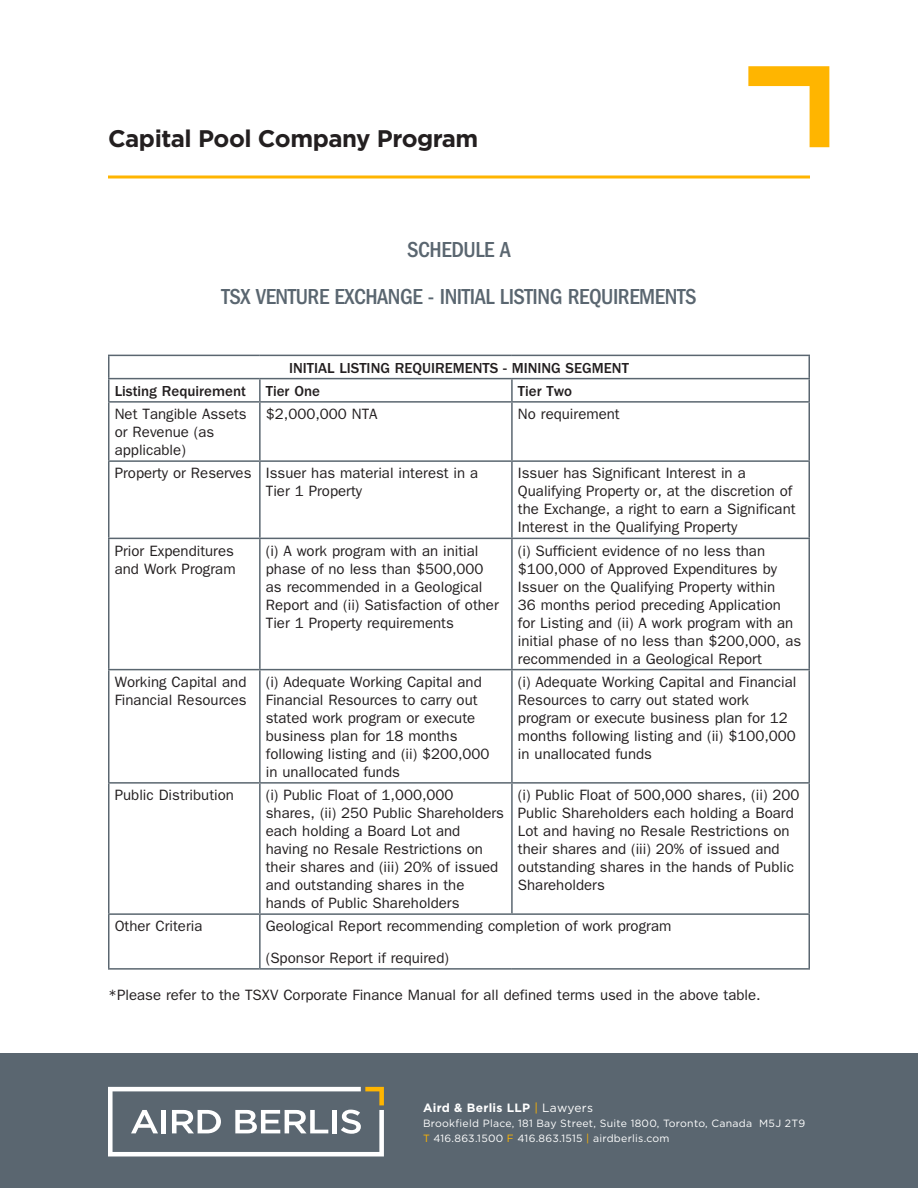
<style>
.page{position:relative;width:918px;height:1188px;background:#fff}
.page>*{position:absolute;margin:0;border:0;box-sizing:border-box;transform-origin:0 0}
.H3__Black_Sub-Tittle{font:700 24px "Gotham";letter-spacing:-.02em;color:#231f20}
.t1{font:500 condensed 22.5px "Franklin Gothic LT";letter-spacing:-.02em;color:#5a6670}
.t2{font:15px/18px "Franklin Gothic LT";color:#231f20}
.t3{font:500 15px "Franklin Gothic LT";color:#231f20}
.t4{font:700 12px "Gotham";letter-spacing:.025em;color:#fff}
.t5{font:10.5px/15px "Gotham";letter-spacing:.025em;color:#fff}
.s1{font-weight:400;color:#ffb500}
.s2{font-weight:400}
.s3{color:#ffb500}
</style>
<div class="page">
<hr style="left:108px;top:176px;width:702px;height:2px;background:#ffb500">
<div style="left:0;top:1053px;width:918px;height:135px;background:#5a6670"></div>
<svg style="left:748px;top:66px;width:81px;height:81px"></svg>
<svg style="left:108px;top:1087px;width:276px;height:69px"></svg>
<hr style="left:108px;top:355px;width:152px;height:1px;background:#5a6670">
<hr style="left:108px;top:356px;width:2px;height:22px;background:#5a6670">
<hr style="left:260px;top:355px;width:252px;height:1px;background:#5a6670">
<hr style="left:512px;top:355px;width:298px;height:1px;background:#5a6670">
<hr style="left:808px;top:356px;width:2px;height:22px;background:#5a6670">
<hr style="left:108px;top:378px;width:152px;height:1px;background:#5a6670">
<hr style="left:108px;top:379px;width:2px;height:22px;background:#5a6670">
<hr style="left:260px;top:378px;width:252px;height:1px;background:#5a6670">
<hr style="left:259px;top:379px;width:2px;height:22px;background:#5a6670">
<hr style="left:512px;top:378px;width:298px;height:1px;background:#5a6670">
<hr style="left:511px;top:379px;width:2px;height:22px;background:#5a6670">
<hr style="left:808px;top:379px;width:2px;height:22px;background:#5a6670">
<hr style="left:108px;top:401px;width:152px;height:2px;background:#5a6670">
<hr style="left:108px;top:403px;width:2px;height:57px;background:#5a6670">
<hr style="left:260px;top:401px;width:252px;height:2px;background:#5a6670">
<hr style="left:259px;top:403px;width:2px;height:57px;background:#5a6670">
<hr style="left:512px;top:401px;width:298px;height:2px;background:#5a6670">
<hr style="left:511px;top:403px;width:2px;height:57px;background:#5a6670">
<hr style="left:808px;top:403px;width:2px;height:57px;background:#5a6670">
<hr style="left:108px;top:460px;width:152px;height:2px;background:#5a6670">
<hr style="left:108px;top:462px;width:2px;height:76px;background:#5a6670">
<hr style="left:260px;top:460px;width:252px;height:2px;background:#5a6670">
<hr style="left:259px;top:462px;width:2px;height:76px;background:#5a6670">
<hr style="left:512px;top:460px;width:298px;height:2px;background:#5a6670">
<hr style="left:511px;top:462px;width:2px;height:76px;background:#5a6670">
<hr style="left:808px;top:462px;width:2px;height:76px;background:#5a6670">
<hr style="left:108px;top:538px;width:152px;height:1px;background:#5a6670">
<hr style="left:108px;top:539px;width:2px;height:130px;background:#5a6670">
<hr style="left:260px;top:538px;width:252px;height:1px;background:#5a6670">
<hr style="left:259px;top:539px;width:2px;height:130px;background:#5a6670">
<hr style="left:512px;top:538px;width:298px;height:1px;background:#5a6670">
<hr style="left:511px;top:539px;width:2px;height:130px;background:#5a6670">
<hr style="left:808px;top:539px;width:2px;height:130px;background:#5a6670">
<hr style="left:108px;top:669px;width:152px;height:1px;background:#5a6670">
<hr style="left:108px;top:670px;width:2px;height:112px;background:#5a6670">
<hr style="left:260px;top:669px;width:252px;height:1px;background:#5a6670">
<hr style="left:259px;top:670px;width:2px;height:112px;background:#5a6670">
<hr style="left:512px;top:669px;width:298px;height:1px;background:#5a6670">
<hr style="left:511px;top:670px;width:2px;height:112px;background:#5a6670">
<hr style="left:808px;top:670px;width:2px;height:112px;background:#5a6670">
<hr style="left:108px;top:782px;width:152px;height:2px;background:#5a6670">
<hr style="left:108px;top:784px;width:2px;height:129px;background:#5a6670">
<hr style="left:260px;top:782px;width:252px;height:2px;background:#5a6670">
<hr style="left:259px;top:784px;width:2px;height:129px;background:#5a6670">
<hr style="left:512px;top:782px;width:298px;height:2px;background:#5a6670">
<hr style="left:511px;top:784px;width:2px;height:129px;background:#5a6670">
<hr style="left:808px;top:784px;width:2px;height:129px;background:#5a6670">
<hr style="left:108px;top:913px;width:152px;height:2px;background:#5a6670">
<hr style="left:108px;top:915px;width:2px;height:53px;background:#5a6670">
<hr style="left:260px;top:913px;width:252px;height:2px;background:#5a6670">
<hr style="left:259px;top:915px;width:2px;height:53px;background:#5a6670">
<hr style="left:512px;top:913px;width:298px;height:2px;background:#5a6670">
<hr style="left:808px;top:915px;width:2px;height:53px;background:#5a6670">
<hr style="left:108px;top:968px;width:152px;height:2px;background:#5a6670">
<hr style="left:260px;top:968px;width:252px;height:2px;background:#5a6670">
<hr style="left:512px;top:968px;width:298px;height:2px;background:#5a6670">
<p class="H3__Black_Sub-Tittle" style="left:108px;top:123px;width:372px">Capital Pool Company Program</p>
<p class="t1" style="left:407px;top:237px;width:105px">SCHEDULE A</p>
<p class="t1" style="left:221px;top:283px;width:477px">TSX VENTURE EXCHANGE - INITIAL LISTING REQUIREMENTS</p>
<p class="t3" style="left:289px;top:359px;width:341px">INITIAL LISTING REQUIREMENTS - MINING SEGMENT</p>
<p class="t3" style="left:115px;top:383px;width:133px">Listing Requirement</p>
<p class="t3" style="left:266px;top:383px;width:56px">Tier One</p>
<p class="t3" style="left:518px;top:383px;width:56px">Tier Two</p>
<p class="t2" style="left:115px;top:405px;width:133px">Net Tangible Assets or Revenue (as applicable)</p>
<p class="t2" style="left:266px;top:405px;width:113px">$2,000,000 NTA</p>
<p class="t2" style="left:518px;top:405px;width:103px">No requirement</p>
<p class="t2" style="left:115px;top:464px;width:138px">Property or Reserves</p>
<p class="t2" style="left:266px;top:464px;width:214px">Issuer has material interest in a<br>Tier 1 Property</p>
<p class="t2" style="left:518px;top:464px;width:279px">Issuer has Significant Interest in a Qualifying Property or, at the discretion of the Exchange, a right to earn a Significant Interest in the Qualifying Property</p>
<p class="t2" style="left:115px;top:542px;width:122px">Prior Expenditures and Work Program</p>
<p class="t2" style="left:266px;top:542px;width:234px">(i) A work program with an initial phase of no less than $500,000 as recommended in a Geological<br>Report and (ii) Satisfaction of other<br>Tier 1 Property requirements</p>
<p class="t2" style="left:518px;top:542px;width:285px">(i) Sufficient evidence of no less than $100,000 of Approved Expenditures by Issuer on the Qualifying Property within<br>36 months period preceding Application for Listing and (ii) A work program with an initial phase of no less than $200,000, as recommended in a Geological Report</p>
<p class="t2" style="left:115px;top:673px;width:133px">Working Capital and<br>Financial Resources</p>
<p class="t2" style="left:266px;top:673px;width:225px">(i) Adequate Working Capital and<br>Financial Resources to carry out stated work program or execute business plan for 18 months following listing and (ii) $200,000 in unallocated funds</p>
<p class="t2" style="left:518px;top:673px;width:280px">(i) Adequate Working Capital and Financial Resources to carry out stated work program or execute business plan for 12 months following listing and (ii) $100,000 in unallocated funds</p>
<p class="t2" style="left:115px;top:786px;width:121px">Public Distribution</p>
<p class="t2" style="left:266px;top:786px;width:240px">(i) Public Float of 1,000,000 shares, (ii) 250 Public Shareholders each holding a Board Lot and having no Resale Restrictions on their shares and (iii) 20% of issued and outstanding shares in the hands of Public Shareholders</p>
<p class="t2" style="left:518px;top:786px;width:283px">(i) Public Float of 500,000 shares, (ii) 200<br>Public Shareholders each holding a Board Lot and having no Resale Restrictions on their shares and (iii) 20% of issued and outstanding shares in the hands of Public Shareholders</p>
<p class="t2" style="left:115px;top:917px;width:89px">Other Criteria</p>
<p class="t2" style="left:266px;top:917px;width:407px">Geological Report recommending completion of work program</p>
<p class="t2" style="left:266px;top:949px;width:185px">(Sponsor Report if required)</p>
<p class="t2" style="left:108px;top:986px;width:654px">*Please refer to the TSXV Corporate Finance Manual for all defined terms used in the above table.</p>
<p class="t4" style="left:423px;top:1099px;width:172px">Aird &amp; Berlis LLP <span class="s1">|</span> <span class="s2">Lawyers</span></p>
<p class="t5" style="left:423px;top:1115px;width:384px">Brookfield Place, 181 Bay Street, Suite 1800, Toronto, Canada M5J 2T9<br><span class="s3">T</span> 416.863.1500 <span class="s3">F</span> 416.863.1515 <span class="s3">|</span> airdberlis.com</p>
</div>
